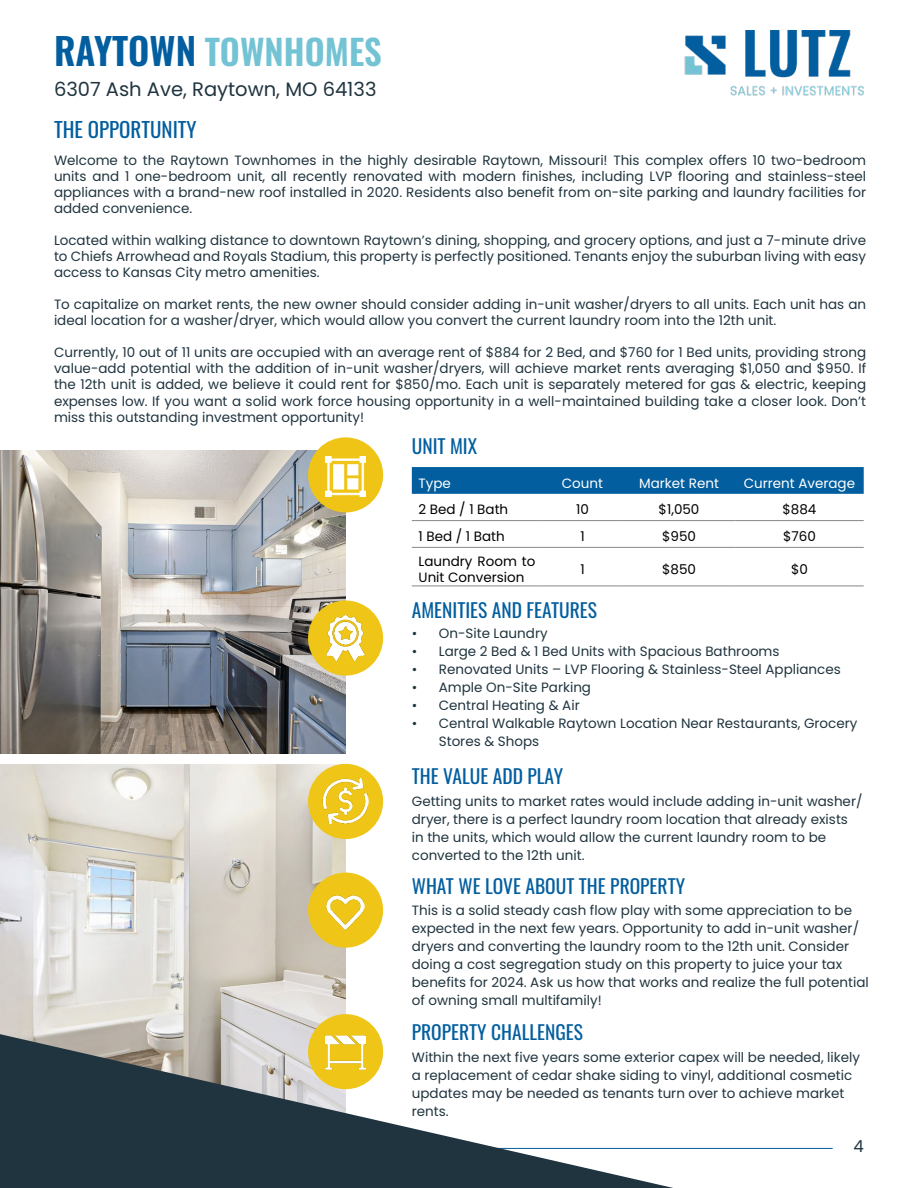
<style>
.page{position:relative;width:918px;height:1188px;background:#fff}
.page>*{position:absolute;margin:0;border:0;box-sizing:border-box;transform-origin:0 0}
.t1{font:600 34.8px "Oswald";color:#74c3d4}
.t2{font:21px "Oswald";color:#035e9f}
.t3{font:19.5px "Oswald";color:#035e9f}
.t4{font:19.5px "Poppins";color:#20343f}
.t5{font:16.5px "Poppins";color:#20343f}
.t6{font:13.5px/18px "Poppins";color:#20343f}
.t7{font:13.5px/16.2px "Poppins";color:#000}
.t8{font:13.5px "Poppins";color:#fff}
.s1{font-size:37.05px;color:#035e9f}
</style>
<div class="page">
<img style="left:684px;top:30px;width:180px;height:66px">
<img style="left:0;top:450px;width:346px;height:304px">
<img style="left:0;top:764px;width:346px;height:270px">
<div style="left:308px;top:764px;width:75px;height:75px;background:#efc517;border-radius:50%"></div>
<img style="left:323px;top:778px;width:45px;height:46px">
<div style="left:308px;top:873px;width:75px;height:75px;background:#efc517;border-radius:50%"></div>
<img style="left:326px;top:895px;width:39px;height:35px">
<div style="left:308px;top:600px;width:75px;height:76px;background:#efc517;border-radius:50%"></div>
<img style="left:326px;top:616px;width:39px;height:44px">
<svg style="left:412px;top:467px;width:452px;height:27px;background:#055f9f"></svg>
<hr style="left:412px;top:520px;width:130px;height:1px;background:#888787">
<hr style="left:542px;top:520px;width:81px;height:1px;background:#888787">
<hr style="left:623px;top:520px;width:112px;height:1px;background:#888787">
<hr style="left:735px;top:520px;width:129px;height:1px;background:#888787">
<hr style="left:412px;top:547px;width:130px;height:1px;background:#888787">
<hr style="left:542px;top:547px;width:81px;height:1px;background:#888787">
<hr style="left:623px;top:547px;width:112px;height:1px;background:#888787">
<hr style="left:735px;top:547px;width:129px;height:1px;background:#888787">
<hr style="left:412px;top:586px;width:130px;height:1px;background:#888787">
<hr style="left:542px;top:586px;width:81px;height:1px;background:#888787">
<hr style="left:623px;top:586px;width:112px;height:1px;background:#888787">
<hr style="left:735px;top:586px;width:129px;height:1px;background:#888787">
<div style="left:308px;top:437px;width:75px;height:75px;background:#f0c417;border-radius:50%"></div>
<img style="left:326px;top:457px;width:40px;height:40px">
<hr style="left:54px;top:1148px;width:779px;height:1px;background:#035e9f">
<svg style="left:0;top:1034px;width:673px;height:154px;fill:#20343f"></svg>
<div style="left:308px;top:1014px;width:75px;height:75px;background:#efc517;border-radius:50%"></div>
<img style="left:326px;top:1035px;width:40px;height:35px">
<h1 class="t1" style="left:54px;top:21px;width:329px"><span class="s1">RAYTOWN</span> TOWNHOMES</h1>
<h3 class="t4" style="left:54px;top:78px;width:324px">6307 Ash Ave, Raytown, MO 64133</h3>
<h2 class="t2" style="left:54px;top:111px;width:144px">THE OPPORTUNITY</h2>
<p class="t6" style="left:54px;top:152px;width:814px;line-height:16px;text-align:justify">Welcome to the Raytown Townhomes in the highly desirable Raytown, Missouri! This complex offers 10 two-bedroom units and 1 one-bedroom unit, all recently renovated with modern finishes, including LVP flooring and stainless-steel appliances with a brand-new roof installed in 2020. Residents also benefit from on-site parking and laundry facilities for added convenience.</p>
<p class="t6" style="left:54px;top:232px;width:814px;line-height:16px;text-align:justify">Located within walking distance to downtown Raytown’s dining, shopping, and grocery options, and just a 7-minute drive to Chiefs Arrowhead and Royals Stadium, this property is perfectly positioned. Tenants enjoy the suburban living with easy access to Kansas City metro amenities.</p>
<p class="t6" style="left:54px;top:297px;width:814px;line-height:16px">To capitalize on market rents, the new owner should consider adding in-unit washer/dryers to all units. Each unit has an ideal location for a washer/dryer, which would allow you convert the current laundry room into the 12th unit.</p>
<p class="t6" style="left:54px;top:345px;width:814px;line-height:16px;text-align:justify">Currently, 10 out of 11 units are occupied with an average rent of $884 for 2 Bed, and $760 for 1 Bed units, providing strong value-add potential with the addition of in-unit washer/dryers, will achieve market rents averaging $1,050 and $950. If the 12th unit is added, we believe it could rent for $850/mo. Each unit is separately metered for gas &amp; electric, keeping expenses low. If you want a solid work force housing opportunity in a well-maintained building take a closer look. Don’t miss this outstanding investment opportunity!</p>
<h3 class="t3" style="left:412px;top:428px;width:67px">UNIT MIX</h3>
<p class="t8" style="left:419px;top:475px;width:34px">Type</p>
<p class="t8" style="left:562px;top:475px;width:43px">Count</p>
<p class="t8" style="left:639px;top:475px;width:81px">Market Rent</p>
<p class="t8" style="left:744px;top:475px;width:113px">Current Average</p>
<p class="t7" style="left:419px;top:501px;width:91px">2 Bed / 1 Bath</p>
<p class="t7" style="left:576px;top:501px;width:14px">10</p>
<p class="t7" style="left:659px;top:501px;width:42px">$1,050</p>
<p class="t7" style="left:782px;top:501px;width:35px">$884</p>
<p class="t7" style="left:419px;top:528px;width:88px">1 Bed / 1 Bath</p>
<p class="t7" style="left:580px;top:528px;width:6px">1</p>
<p class="t7" style="left:662px;top:528px;width:35px">$950</p>
<p class="t7" style="left:783px;top:528px;width:34px">$760</p>
<p class="t7" style="left:419px;top:553px;width:118px">Laundry Room to<br>Unit Conversion</p>
<p class="t7" style="left:580px;top:561px;width:6px">1</p>
<p class="t7" style="left:662px;top:561px;width:35px">$850</p>
<p class="t7" style="left:791px;top:561px;width:18px">$0</p>
<h3 class="t3" style="left:412px;top:593px;width:187px">AMENITIES AND FEATURES</h3>
<p class="t6" style="left:412px;top:625px;width:137px">• On-Site Laundry</p>
<p class="t6" style="left:412px;top:643px;width:369px">• Large 2 Bed &amp; 1 Bed Units with Spacious Bathrooms</p>
<p class="t6" style="left:412px;top:661px;width:431px">• Renovated Units – LVP Flooring &amp; Stainless-Steel Appliances</p>
<p class="t6" style="left:412px;top:679px;width:181px">• Ample On-Site Parking</p>
<p class="t6" style="left:412px;top:697px;width:169px">• Central Heating &amp; Air</p>
<p class="t6" style="left:439px;top:715px;width:420px;text-indent:-27px">• Central Walkable Raytown Location Near Restaurants, Grocery<br>Stores &amp; Shops</p>
<h3 class="t3" style="left:412px;top:759px;width:153px">THE VALUE ADD PLAY</h3>
<p class="t6" style="left:412px;top:792px;width:452px">Getting units to market rates would include adding in-unit washer/ dryer, there is a perfect laundry room location that already exists in the units, which would allow the current laundry room to be converted to the 12th unit.</p>
<h3 class="t3" style="left:412px;top:868px;width:275px">WHAT WE LOVE ABOUT THE PROPERTY</h3>
<p class="t6" style="left:412px;top:902px;width:459px">This is a solid steady cash flow play with some appreciation to be expected in the next few years. Opportunity to add in-unit washer/ dryers and converting the laundry room to the 12th unit. Consider doing a cost segregation study on this property to juice your tax benefits for 2024. Ask us how that works and realize the full potential of owning small multifamily!</p>
<h3 class="t3" style="left:412px;top:1015px;width:173px">PROPERTY CHALLENGES</h3>
<p class="t6" style="left:412px;top:1048px;width:450px">Within the next five years some exterior capex will be needed, likely a replacement of cedar shake siding to vinyl, additional cosmetic updates may be needed as tenants turn over to achieve market rents.</p>
<p class="t5" style="left:854px;top:1137px;width:12px">4</p>
</div>
